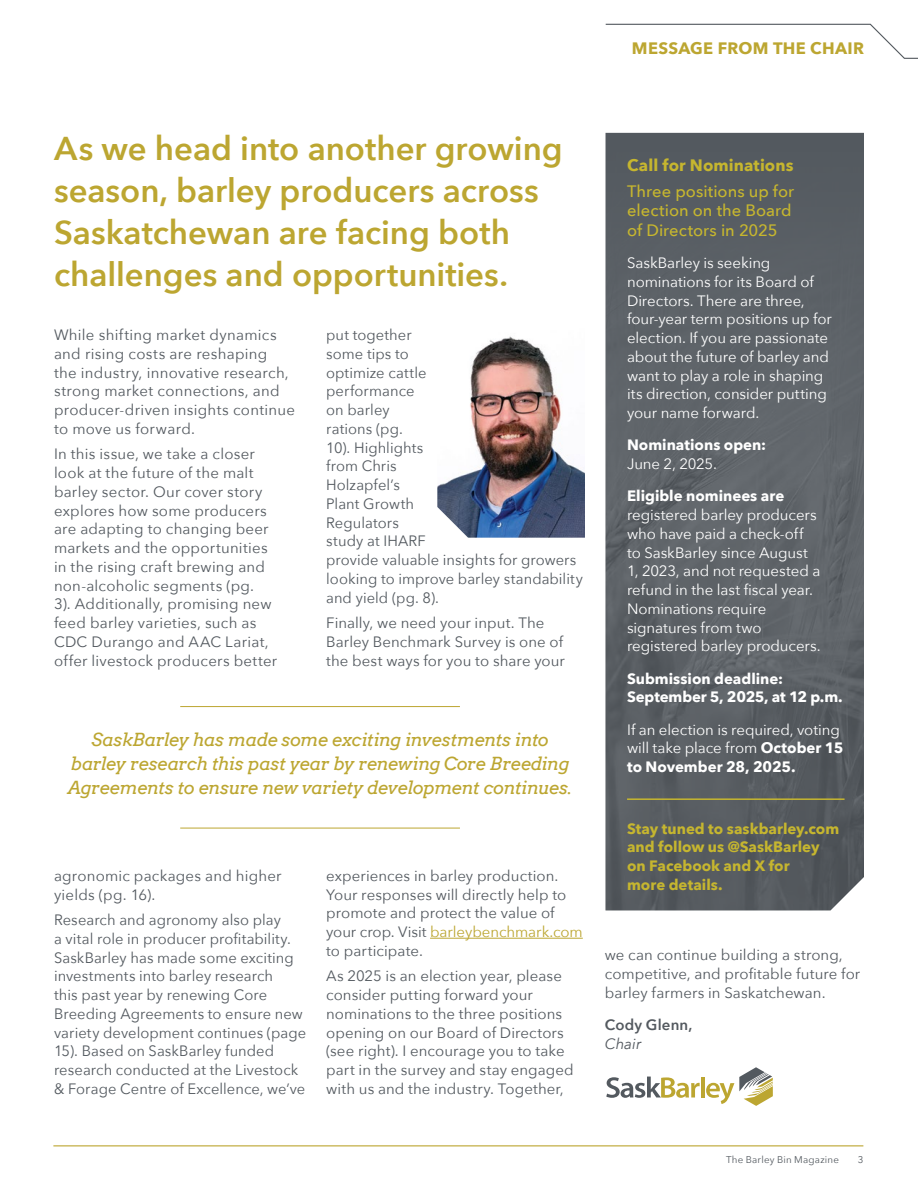
<style>
.page{position:relative;width:918px;height:1188px;background:#fff}
.page>*{position:absolute;margin:0;border:0;box-sizing:border-box;transform-origin:0 0}
.t1{font:600 33px/42px "Avenir Next";color:#bca631}
.t2{font:italic 18px/24px "Arvo";letter-spacing:-.035em;color:#bca631;text-align:center}
.t3{font:500 16.5px/19.5px "Avenir Next";letter-spacing:.005em;color:#c6b62f}
.t4{font:700 16.5px "Avenir Next";letter-spacing:.02em;color:#bca631}
.t5{font:700 16.5px "Avenir Next";letter-spacing:.005em;color:#c6b62f}
.t6{font:15px/18.8px "Avenir Next";letter-spacing:.01em;color:#53595f}
.t7{font:15px/18.8px "Avenir Next";letter-spacing:-.005em;color:#fff}
.t8{font:700 15px/18.8px "Avenir Next";color:#fff}
.t9{font:700 15px/18.8px "Avenir Next";color:#c6b62f}
.t10{font:600 15px "Avenir Next";letter-spacing:.01em;color:#53595f}
.t11{font:italic 15px "Avenir Next";color:#53595f}
.t12{font:9.75px "Avenir Next";letter-spacing:.02em;color:#53595f}
.s1{color:#bca631}
.s2{font-weight:700}
</style>
<div class="page">
<hr style="left:53px;top:1145px;width:810px;height:1px;background:#bca631">
<svg style="left:605px;top:23px;width:313px;height:36px"></svg>
<hr style="left:430px;top:938px;width:153px;height:1px;background:#bca631">
<hr style="left:701px;top:1077px;width:3px;height:20px;background:#bca631">
<svg style="left:706px;top:1067px;width:67px;height:39px"></svg>
<svg style="left:606px;top:1077px;width:94px;height:21px"></svg>
<img style="left:606px;top:133px;width:258px;height:777px">
<img style="left:437px;top:336px;width:148px;height:202px">
<hr style="left:627px;top:798px;width:218px;height:2px;background:#c6b62f">
<hr style="left:180px;top:828px;width:280px;height:1px;background:#bca631">
<hr style="left:180px;top:706px;width:280px;height:1px;background:#bca631">
<p class="t4" style="left:632px;top:34px;width:234px">MESSAGE FROM THE CHAIR</p>
<h1 class="t1" style="left:54px;top:127px;width:510px">As we head into another growing season, barley producers across<br>Saskatchewan are facing both challenges and opportunities.</h1>
<p class="t6" style="left:54px;top:325px;width:243px">While shifting market dynamics and rising costs are reshaping<br>the industry, innovative research, strong market connections, and producer-driven insights continue to move us forward.</p>
<p class="t6" style="left:54px;top:444px;width:225px">In this issue, we take a closer look at the future of the malt barley sector. Our cover story explores how some producers are adapting to changing beer markets and the opportunities in the rising craft brewing and non-alcoholic segments (pg.<br>3). Additionally, promising new feed barley varieties, such as<br>CDC Durango and AAC Lariat, offer livestock producers better</p>
<p class="t6" style="left:326px;top:325px;width:258px">put together<br>some tips to<br>optimize cattle<br>performance<br>on barley<br>rations (pg.<br>10). Highlights<br>from Chris<br>Holzapfel’s<br>Plant Growth<br>Regulators<br>study at IHARF<br>provide valuable insights for growers looking to improve barley standability and yield (pg. 8).</p>
<p class="t6" style="left:326px;top:613px;width:240px">Finally, we need your input. The<br>Barley Benchmark Survey is one of the best ways for you to share your</p>
<p class="t2" style="left:68px;top:727px;width:505px">SaskBarley has made some exciting investments into barley research this past year by renewing Core Breeding<br>Agreements to ensure new variety development continues.</p>
<p class="t6" style="left:54px;top:866px;width:229px">agronomic packages and higher yields (pg. 16).</p>
<p class="t6" style="left:54px;top:910px;width:254px">Research and agronomy also play<br>a vital role in producer profitability.<br>SaskBarley has made some exciting investments into barley research<br>this past year by renewing Core Breeding Agreements to ensure new variety development continues (page 15). Based on SaskBarley funded research conducted at the Livestock &amp; Forage Centre of Excellence, we’ve</p>
<p class="t6" style="left:326px;top:866px;width:258px">experiences in barley production.<br>Your responses will directly help to promote and protect the value of your crop. Visit <span class="s1">barleybenchmark.com </span>to participate.</p>
<p class="t6" style="left:326px;top:966px;width:249px">As 2025 is an election year, please consider putting forward your nominations to the three positions opening on our Board of Directors (see right). I encourage you to take part in the survey and stay engaged with us and the industry. Together,</p>
<p class="t5" style="left:627px;top:150px;width:168px">Call for Nominations</p>
<p class="t3" style="left:627px;top:181px;width:169px">Three positions up for election on the Board of Directors in 2025</p>
<p class="t7" style="left:627px;top:253px;width:206px">SaskBarley is seeking nominations for its Board of<br>Directors. There are three, four-year term positions up for election. If you are passionate about the future of barley and want to play a role in shaping its direction, consider putting your name forward.</p>
<p class="t8" style="left:627px;top:435px;width:141px">Nominations open:</p>
<p class="t7" style="left:627px;top:454px;width:89px">June 2, 2025.</p>
<p class="t8" style="left:627px;top:486px;width:159px">Eligible nominees are</p>
<p class="t7" style="left:627px;top:505px;width:195px">registered barley producers who have paid a check-off to SaskBarley since August<br>1, 2023, and not requested a refund in the last fiscal year.<br>Nominations require signatures from two registered barley producers.</p>
<p class="t8" style="left:627px;top:669px;width:217px">Submission deadline:<br>September 5, 2025, at 12 p.m.</p>
<p class="t7" style="left:627px;top:719px;width:218px">If an election is required, voting will take place from <span class="s2">October 15 to November 28, 2025.</span></p>
<p class="t9" style="left:627px;top:819px;width:214px">Stay tuned to saskbarley.com and follow us @SaskBarley on Facebook and X for<br>more details.</p>
<p class="t6" style="left:605px;top:945px;width:257px">we can continue building a strong, competitive, and profitable future for barley farmers in Saskatchewan.</p>
<p class="t10" style="left:605px;top:1012px;width:89px">Cody Glenn,</p>
<p class="t11" style="left:605px;top:1031px;width:38px">Chair</p>
<p class="t12" style="left:726px;top:1152px;width:114px">The Barley Bin Magazine</p>
<p class="t12" style="left:858px;top:1152px;width:7px">3</p>
</div>
